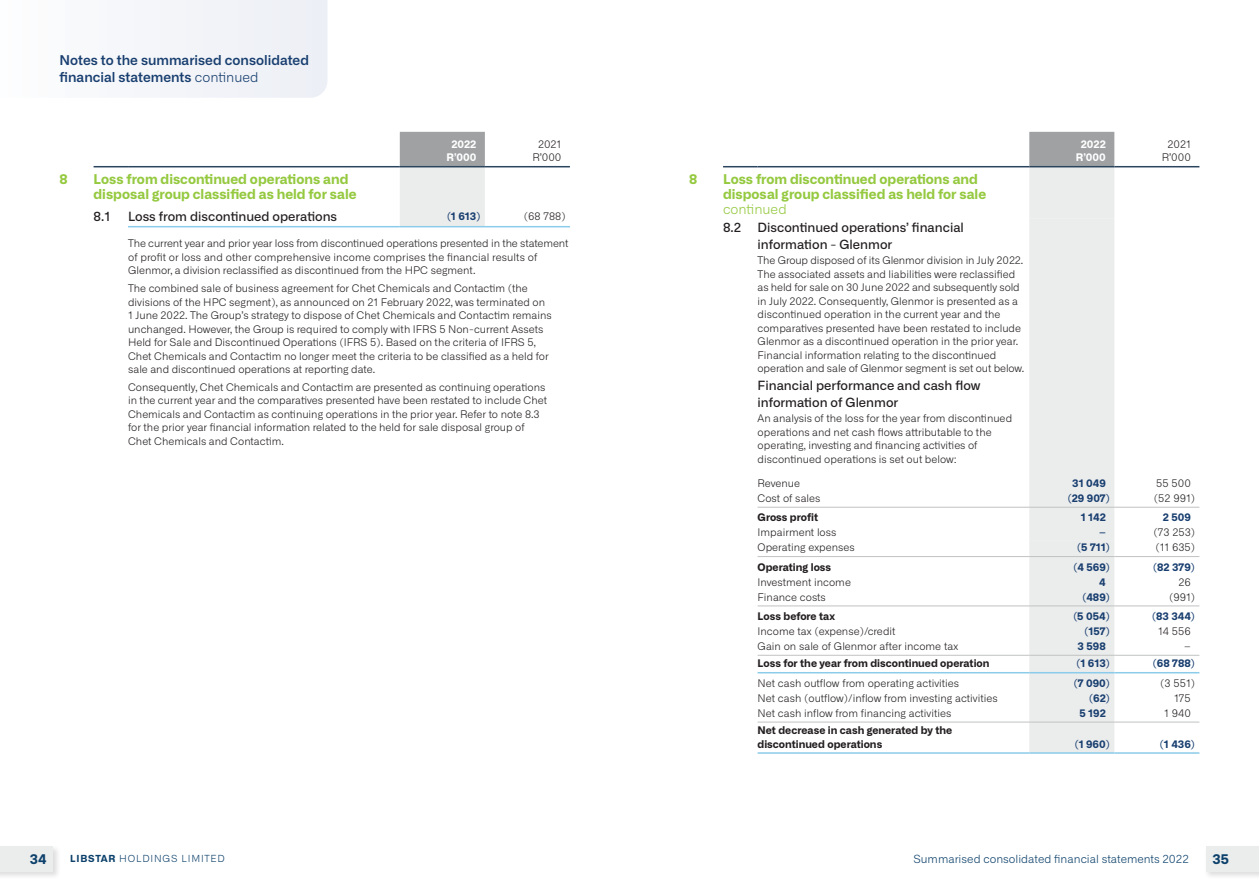
<style>
.page{position:relative;width:1259px;height:893px;background:#fff}
.page>*{position:absolute;margin:0;border:0;box-sizing:border-box;transform-origin:0 0}
.t1{font:700 13.5px/15px "Alliance No.1";color:#95c940}
.t2{font:600 13.5px/16.5px "Alliance No.1";color:#193f70}
.t3{font:300 13.5px "Alliance No.1";color:#95c940}
.t4{font:700 13.5px "Alliance No.1";color:#0d416b}
.t5{font:500 12.75px/16.5px "Alliance No.1";color:#231f20}
.t6{font:300 11.25px "Alliance No.1";color:#0d416b}
.t7{font:300 10.5px/13.5px "Alliance No.1";color:#231f20}
.t8{font:700 10.5px/13.5px "Alliance No.1";color:#231f20}
.t9{font:700 10.5px "Alliance No.1";color:#193f70}
.t10{font:700 10.5px "Alliance No.1";color:#fff}
.t11{font:300 9.75px "Alliance No.1";letter-spacing:.08em;color:#0d416b}
.s1{font-weight:300}
.s2{font-weight:700}
</style>
<div class="page">
<div style="left:1204px;top:845px;width:55px;height:35px;background:#231f20;opacity:.15"></div>
<div style="left:1205px;top:846px;width:54px;height:26px;background:#ebecec"></div>
<div style="left:0;top:845px;width:61px;height:35px;background:#231f20;opacity:.15"></div>
<div style="left:0;top:846px;width:53px;height:26px;background:#ebecec"></div>
<svg style="left:400px;top:132px;width:85px;height:94px"></svg>
<hr style="left:128px;top:226px;width:272px;height:1px;background:#8bccea">
<hr style="left:400px;top:226px;width:85px;height:1px;background:#8bccea">
<hr style="left:485px;top:226px;width:85px;height:1px;background:#8bccea">
<hr style="left:94px;top:166px;width:34px;height:1px;background:#2b455f">
<hr style="left:128px;top:166px;width:272px;height:1px;background:#2b455f">
<hr style="left:400px;top:166px;width:85px;height:1px;background:#2b455f">
<hr style="left:485px;top:166px;width:85px;height:1px;background:#2b455f">
<div style="left:1029px;top:132px;width:85px;height:34px;background:#9fa1a3"></div>
<div style="left:1029px;top:167px;width:85px;height:585px;background:#ebecec"></div>
<div style="left:1029px;top:218px;width:85px;height:322px;background:#ebecec"></div>
<hr style="left:757px;top:672px;width:272px;height:1px;background:#8bccea">
<hr style="left:1029px;top:672px;width:85px;height:1px;background:#8bccea">
<hr style="left:1114px;top:672px;width:85px;height:1px;background:#8bccea">
<hr style="left:757px;top:507px;width:272px;height:1px;background:#c1c2c3">
<hr style="left:1029px;top:507px;width:85px;height:1px;background:#c1c2c3">
<hr style="left:1114px;top:507px;width:85px;height:1px;background:#c1c2c3">
<hr style="left:757px;top:556px;width:272px;height:1px;background:#c1c2c3">
<hr style="left:1029px;top:556px;width:85px;height:1px;background:#c1c2c3">
<hr style="left:1114px;top:556px;width:85px;height:1px;background:#c1c2c3">
<hr style="left:757px;top:605px;width:272px;height:1px;background:#c1c2c3">
<hr style="left:1029px;top:605px;width:85px;height:1px;background:#c1c2c3">
<hr style="left:1114px;top:605px;width:85px;height:1px;background:#c1c2c3">
<hr style="left:757px;top:655px;width:272px;height:1px;background:#c1c2c3">
<hr style="left:1029px;top:655px;width:85px;height:1px;background:#c1c2c3">
<hr style="left:1114px;top:655px;width:85px;height:1px;background:#c1c2c3">
<hr style="left:757px;top:722px;width:272px;height:1px;background:#c1c2c3">
<hr style="left:1029px;top:722px;width:85px;height:1px;background:#c1c2c3">
<hr style="left:1114px;top:722px;width:85px;height:1px;background:#c1c2c3">
<hr style="left:757px;top:752px;width:272px;height:2px;background:#8bccea">
<hr style="left:1029px;top:752px;width:85px;height:2px;background:#8bccea">
<hr style="left:1114px;top:752px;width:85px;height:2px;background:#8bccea">
<hr style="left:723px;top:166px;width:34px;height:1px;background:#2b455f">
<hr style="left:757px;top:166px;width:272px;height:1px;background:#2b455f">
<hr style="left:1029px;top:166px;width:85px;height:1px;background:#2b455f">
<hr style="left:1114px;top:166px;width:85px;height:1px;background:#2b455f">
<div style="left:152px;top:0;width:175px;height:98px;background:#f0f2f7"></div>
<p class="t2" style="left:60px;top:52px;width:251px">Notes to the summarised consolidated financial statements <span class="s1">continued</span></p>
<p class="t10" style="left:451px;top:138px;width:27px">2022</p>
<p class="t7" style="left:538px;top:138px;width:25px">2021</p>
<p class="t10" style="left:446px;top:151px;width:32px">R’000</p>
<p class="t7" style="left:532px;top:151px;width:31px">R’000</p>
<p class="t1" style="left:60px;top:172px;width:10px">8</p>
<p class="t1" style="left:94px;top:172px;width:264px">Loss from discontinued operations and disposal group classified as held for sale</p>
<p class="t5" style="left:94px;top:208px;width:18px">8.1</p>
<p class="t5" style="left:128px;top:208px;width:211px">Loss from discontinued operations</p>
<p class="t9" style="left:447px;top:209px;width:35px">(1 613)</p>
<p class="t7" style="left:524px;top:209px;width:43px">(68 788)</p>
<p class="t7" style="left:128px;top:237px;width:442px">The current year and prior year loss from discontinued operations presented in the statement of profit or loss and other comprehensive income comprises the financial results of<br>Glenmor, a division reclassified as discontinued from the HPC segment.</p>
<p class="t7" style="left:128px;top:282px;width:425px">The combined sale of business agreement for Chet Chemicals and Contactim (the divisions of the HPC segment), as announced on 21 February 2022, was terminated on 1 June 2022. The Group’s strategy to dispose of Chet Chemicals and Contactim remains unchanged. However, the Group is required to comply with IFRS 5 Non-current Assets Held for Sale and Discontinued Operations (IFRS 5). Based on the criteria of IFRS 5, Chet Chemicals and Contactim no longer meet the criteria to be classified as a held for sale and discontinued operations at reporting date.</p>
<p class="t7" style="left:128px;top:380px;width:420px">Consequently, Chet Chemicals and Contactim are presented as continuing operations in the current year and the comparatives presented have been restated to include Chet Chemicals and Contactim as continuing operations in the prior year. Refer to note 8.3 for the prior year financial information related to the held for sale disposal group of Chet Chemicals and Contactim.</p>
<p class="t10" style="left:1080px;top:138px;width:27px">2022</p>
<p class="t7" style="left:1167px;top:138px;width:25px">2021</p>
<p class="t10" style="left:1075px;top:151px;width:32px">R’000</p>
<p class="t7" style="left:1162px;top:151px;width:31px">R’000</p>
<p class="t1" style="left:689px;top:172px;width:10px">8</p>
<p class="t1" style="left:723px;top:172px;width:264px">Loss from discontinued operations and disposal group classified as held for sale</p>
<p class="t3" style="left:723px;top:202px;width:65px">continued</p>
<p class="t5" style="left:723px;top:219px;width:20px">8.2</p>
<p class="t5" style="left:757px;top:219px;width:208px">Discontinued operations’ financial information - Glenmor</p>
<p class="t7" style="left:757px;top:254px;width:268px">The Group disposed of its Glenmor division in July 2022.<br>The associated assets and liabilities were reclassified as held for sale on 30 June 2022 and subsequently sold in July 2022. Consequently, Glenmor is presented as a discontinued operation in the current year and the comparatives presented have been restated to include Glenmor as a discontinued operation in the prior year.<br>Financial information relating to the discontinued operation and sale of Glenmor segment is set out below.</p>
<p class="t5" style="left:757px;top:377px;width:224px">Financial performance and cash flow information of Glenmor</p>
<p class="t7" style="left:757px;top:412px;width:256px">An analysis of the loss for the year from discontinued operations and net cash flows attributable to the operating, investing and financing activities of discontinued operations is set out below:</p>
<p class="t7" style="left:757px;top:476px;width:44px">Revenue</p>
<p class="t9" style="left:1072px;top:476px;width:35px">31 049</p>
<p class="t7" style="left:1156px;top:476px;width:36px">55 500</p>
<p class="t7" style="left:757px;top:491px;width:64px">Cost of sales</p>
<p class="t9" style="left:1067px;top:491px;width:43px">(29 907)</p>
<p class="t7" style="left:1154px;top:491px;width:43px">(52 991)</p>
<p class="t8" style="left:757px;top:511px;width:62px">Gross profit</p>
<p class="t9" style="left:1080px;top:511px;width:27px">1 142</p>
<p class="t9" style="left:1162px;top:511px;width:30px">2 509</p>
<p class="t7" style="left:757px;top:526px;width:80px">Impairment loss</p>
<p class="t9" style="left:1099px;top:526px;width:8px">–</p>
<p class="t7" style="left:1153px;top:526px;width:43px">(73 253)</p>
<p class="t7" style="left:757px;top:541px;width:99px">Operating expenses</p>
<p class="t9" style="left:1077px;top:541px;width:34px">(5 711)</p>
<p class="t7" style="left:1155px;top:541px;width:41px">(11 635)</p>
<p class="t8" style="left:757px;top:560px;width:75px">Operating loss</p>
<p class="t9" style="left:1073px;top:560px;width:38px">(4 569)</p>
<p class="t9" style="left:1153px;top:560px;width:43px">(82 379)</p>
<p class="t7" style="left:757px;top:575px;width:95px">Investment income</p>
<p class="t9" style="left:1099px;top:575px;width:8px">4</p>
<p class="t7" style="left:1178px;top:575px;width:14px">26</p>
<p class="t7" style="left:757px;top:590px;width:70px">Finance costs</p>
<p class="t9" style="left:1082px;top:590px;width:29px">(489)</p>
<p class="t7" style="left:1169px;top:590px;width:28px">(991)</p>
<p class="t8" style="left:757px;top:610px;width:79px">Loss before tax</p>
<p class="t9" style="left:1073px;top:609px;width:38px">(5 054)</p>
<p class="t9" style="left:1152px;top:609px;width:44px">(83 344)</p>
<p class="t7" style="left:757px;top:624px;width:139px">Income tax (expense)/credit</p>
<p class="t9" style="left:1084px;top:624px;width:27px">(157)</p>
<p class="t7" style="left:1158px;top:624px;width:34px">14 556</p>
<p class="t7" style="left:757px;top:639px;width:202px">Gain on sale of Glenmor after income tax</p>
<p class="t9" style="left:1077px;top:639px;width:30px">3 598</p>
<p class="t7" style="left:1184px;top:639px;width:8px">–</p>
<p class="t8" style="left:757px;top:657px;width:233px">Loss for the year from discontinued operation</p>
<p class="t9" style="left:1076px;top:657px;width:35px">(1 613)</p>
<p class="t9" style="left:1152px;top:657px;width:43px">(68 788)</p>
<p class="t7" style="left:757px;top:676px;width:203px">Net cash outflow from operating activities</p>
<p class="t9" style="left:1073px;top:676px;width:37px">(7 090)</p>
<p class="t7" style="left:1160px;top:676px;width:37px">(3 551)</p>
<p class="t7" style="left:757px;top:691px;width:241px">Net cash (outflow)/inflow from investing activities</p>
<p class="t9" style="left:1089px;top:691px;width:22px">(62)</p>
<p class="t7" style="left:1174px;top:691px;width:18px">175</p>
<p class="t7" style="left:757px;top:706px;width:195px">Net cash inflow from financing activities</p>
<p class="t9" style="left:1079px;top:706px;width:28px">5 192</p>
<p class="t7" style="left:1164px;top:706px;width:28px">1 940</p>
<p class="t8" style="left:757px;top:724px;width:196px">Net decrease in cash generated by the discontinued operations</p>
<p class="t9" style="left:1074px;top:737px;width:36px">(1 960)</p>
<p class="t9" style="left:1160px;top:737px;width:36px">(1 436)</p>
<p class="t4" style="left:30px;top:851px;width:18px">34</p>
<p class="t11" style="left:70px;top:853px;width:156px"><span class="s2">LIBSTAR</span> HOLDINGS LIMITED</p>
<p class="t6" style="left:913px;top:852px;width:277px">Summarised consolidated financial statements 2022</p>
<p class="t4" style="left:1212px;top:851px;width:18px">35</p>
</div>
